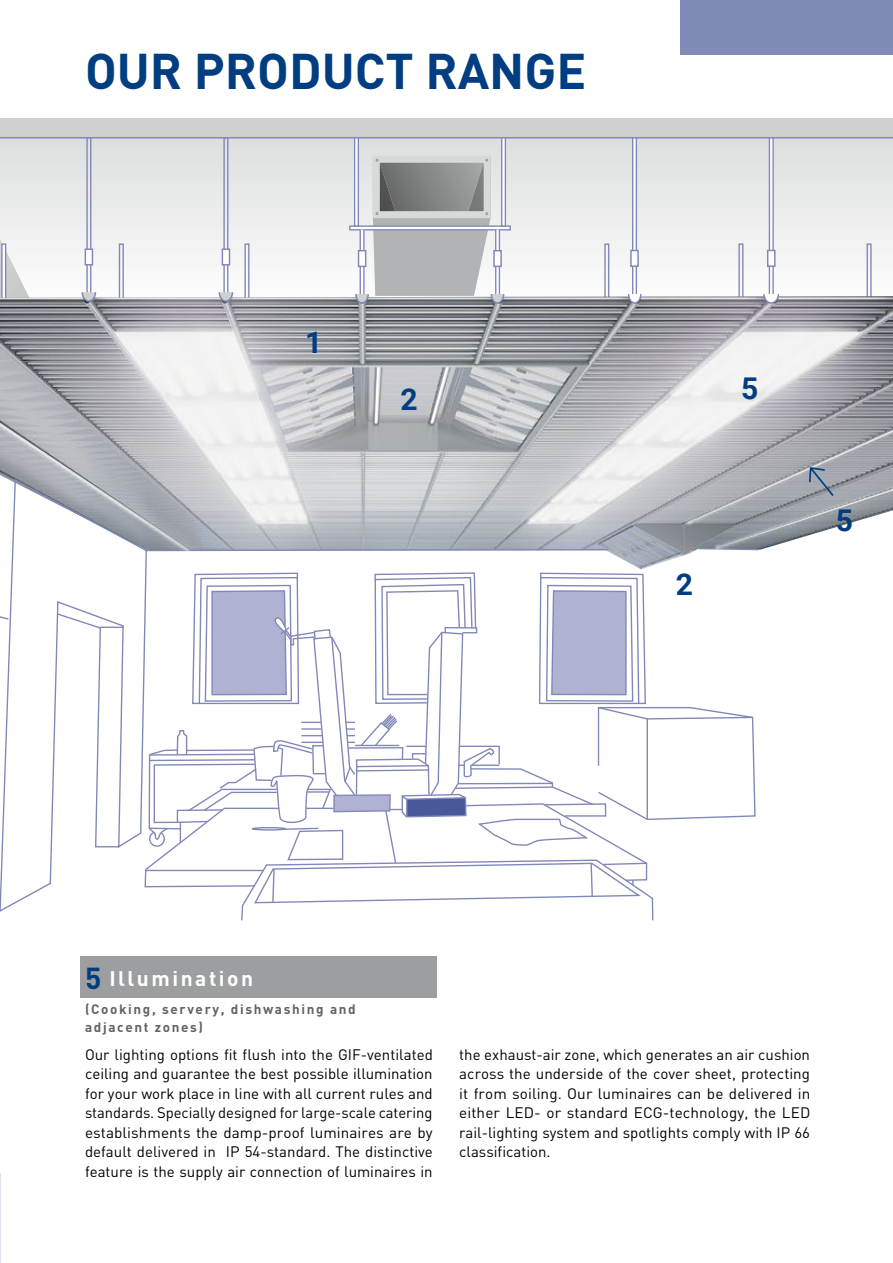
<style>
.page{position:relative;width:893px;height:1263px;background:#fff}
.page>*{position:absolute;margin:0;border:0;box-sizing:border-box;transform-origin:0 0}
.t1{font:700 49.5px "DI Nslo";color:#003e81}
.t2{font:700 30px "Roboto";color:#003e81}
.t3{font:700 21px "DI Nslo";letter-spacing:.12em;color:#fff}
.t4{font:15px/19.5px "DI Nslo";color:#000;text-align:justify}
.t5{font:700 13.5px/18px "DI Nslo";letter-spacing:.12em;color:#626463}
.s1{font-size:30px;color:#003e81}
</style>
<div class="page">
<div style="left:0;top:135px;width:893px;height:174px;background:linear-gradient(to bottom,#dcddde,#feffff)"></div>
<div style="left:866px;top:243px;width:6px;height:80px;border:1px solid #8187b7"></div>
<div style="left:604px;top:243px;width:5px;height:80px;border:1px solid #8187b7"></div>
<div style="left:738px;top:243px;width:5px;height:80px;border:1px solid #8187b7"></div>
<img style="left:251px;top:296px;width:372px;height:264px">
<svg style="left:0;top:478px;width:609px;height:434px"></svg>
<svg style="left:56px;top:613px;width:69px;height:235px"></svg>
<svg style="left:0;top:613px;width:10px;height:8px"></svg>
<div style="left:0;top:118px;width:893px;height:21px;background:#cfd0d0"></div>
<hr style="left:350px;top:226px;width:160px;height:4px;background:#fff">
<div style="left:349px;top:225px;width:162px;height:5px;border:1px solid #8187b7"></div>
<svg style="left:354px;top:138px;width:5px;height:18px"></svg>
<svg style="left:501px;top:138px;width:5px;height:89px"></svg>
<hr style="left:0;top:137px;width:893px;height:1px;background:#8187b7">
<div style="left:223px;top:137px;width:5px;height:161px;border:1px solid #8187b7"></div>
<div style="left:86px;top:137px;width:5px;height:161px;border:1px solid #8187b7"></div>
<svg style="left:354px;top:156px;width:151px;height:148px;background:#b4b6b8"></svg>
<svg style="left:632px;top:138px;width:5px;height:154px"></svg>
<div style="left:631px;top:250px;width:7px;height:16px;background:#fff"></div>
<div style="left:630px;top:250px;width:9px;height:17px;border:1px solid #8187b7"></div>
<svg style="left:769px;top:138px;width:5px;height:154px"></svg>
<div style="left:768px;top:250px;width:7px;height:16px;background:#fff"></div>
<div style="left:767px;top:250px;width:8px;height:17px;border:1px solid #8187b7"></div>
<svg style="left:143px;top:572px;width:613px;height:349px"></svg>
<svg style="left:374px;top:366px;width:6px;height:58px"></svg>
<svg style="left:430px;top:366px;width:19px;height:58px"></svg>
<img style="left:623px;top:292px;width:270px;height:295px">
<img style="left:0;top:234px;width:251px;height:379px">
<img style="left:652px;top:370px;width:241px;height:242px">
<svg style="left:686px;top:354px;width:207px;height:197px"></svg>
<div style="left:680px;top:0;width:213px;height:54px;background:#808cb7"></div>
<div style="left:81px;top:956px;width:356px;height:42px;background:#9c9ea0"></div>
<h1 class="t1" style="left:85px;top:39px;width:503px">OUR PRODUCT RANGE</h1>
<h2 class="t2" style="left:305px;top:321px;width:19px">1</h2>
<h2 class="t2" style="left:400px;top:378px;width:19px">2</h2>
<h2 class="t2" style="left:741px;top:367px;width:19px">5</h2>
<h2 class="t2" style="left:676px;top:563px;width:19px">2</h2>
<h2 class="t2" style="left:836px;top:499px;width:19px">5</h2>
<h3 class="t3" style="left:85px;top:964px;width:170px"><span class="s1">5</span> Illumination</h3>
<p class="t5" style="left:85px;top:999px;width:272px">(Cooking, servery, dishwashing and adjacent zones)</p>
<p class="t4" style="left:85px;top:1044px;width:349px">Our lighting options fit flush into the GIF-ventilated ceiling and guarantee the best possible illumination for your work place in line with all current rules and standards. Specially designed for large-scale catering establishments the damp-proof luminaires are by default delivered in IP 54-standard. The distinctive feature is the supply air connection of luminaires in</p>
<p class="t4" style="left:459px;top:1044px;width:353px">the exhaust-air zone, which generates an air cushion across the underside of the cover sheet, protecting it from soiling. Our luminaires can be delivered in either LED- or standard ECG-technology, the LED rail-lighting system and spotlights comply with IP 66 classification.</p>
</div>
